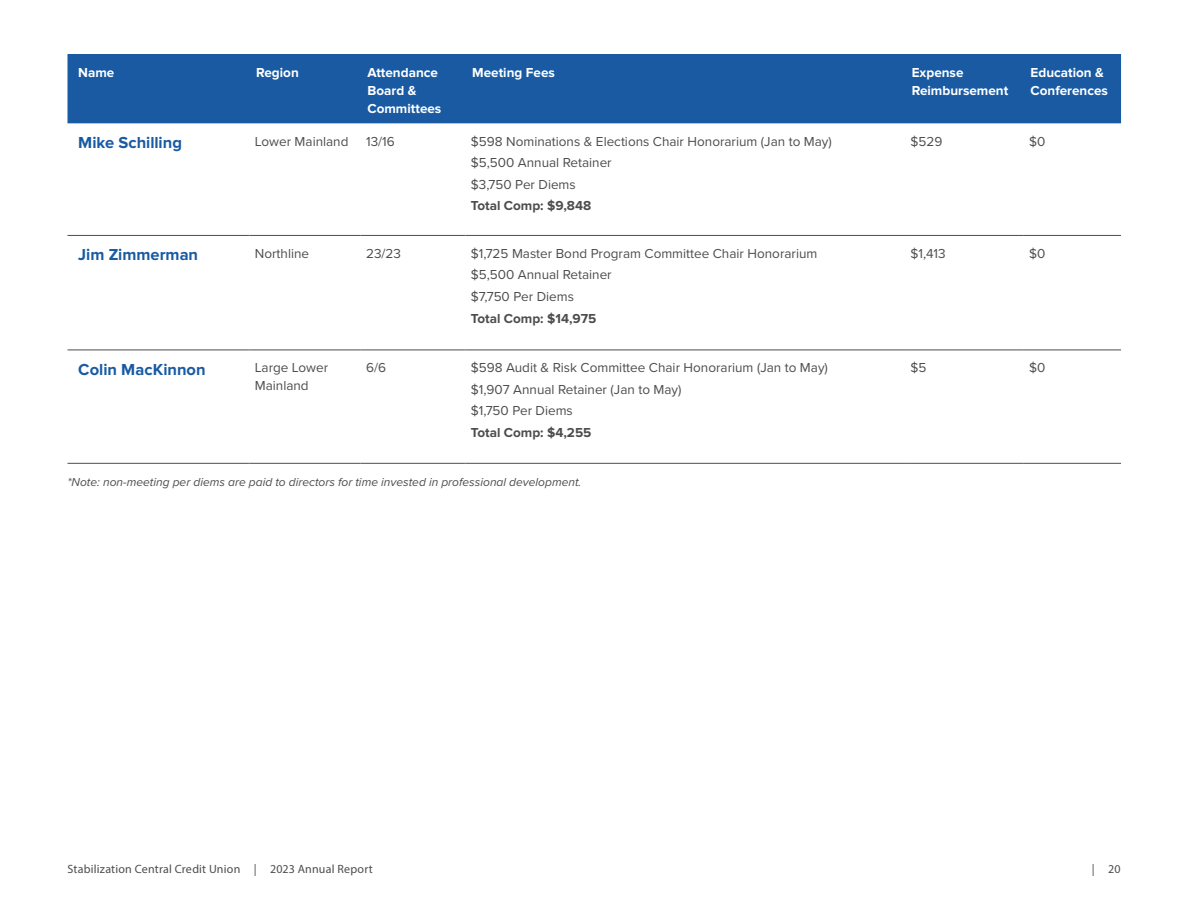
<style>
.page{position:relative;width:1188px;height:918px;background:#fff}
.page>*{position:absolute;margin:0;border:0;box-sizing:border-box;transform-origin:0 0}
.t1{font:700 16.5px "Proxima Nova";color:#195aa3}
.t2{font:13.5px/21.5px "Proxima Nova";color:#4d4d4f}
.t3{font:700 13.5px/18px "Proxima Nova";color:#fff}
.t4{font:700 13.5px "Proxima Nova";color:#4d4d4f}
.t5{font:italic 12px "Proxima Nova";color:#4d4d4f}
.t6{font:12px "Myriad Pro";letter-spacing:.015em;color:#4d4d4f}
</style>
<div class="page">
<div style="left:68px;top:54px;width:1053px;height:69px;background:#195aa3"></div>
<hr style="left:68px;top:235px;width:181px;height:1px;background:#4d4d4f">
<hr style="left:249px;top:235px;width:112px;height:1px;background:#4d4d4f">
<hr style="left:361px;top:235px;width:104px;height:1px;background:#4d4d4f">
<hr style="left:465px;top:235px;width:440px;height:1px;background:#4d4d4f">
<hr style="left:905px;top:235px;width:119px;height:1px;background:#4d4d4f">
<hr style="left:1024px;top:235px;width:97px;height:1px;background:#4d4d4f">
<hr style="left:68px;top:350px;width:181px;height:1px;background:#4d4d4f">
<hr style="left:249px;top:350px;width:112px;height:1px;background:#4d4d4f">
<hr style="left:361px;top:350px;width:104px;height:1px;background:#4d4d4f">
<hr style="left:465px;top:350px;width:440px;height:1px;background:#4d4d4f">
<hr style="left:905px;top:350px;width:119px;height:1px;background:#4d4d4f">
<hr style="left:1024px;top:350px;width:97px;height:1px;background:#4d4d4f">
<hr style="left:68px;top:463px;width:181px;height:1px;background:#4d4d4f">
<hr style="left:249px;top:463px;width:112px;height:1px;background:#4d4d4f">
<hr style="left:361px;top:463px;width:104px;height:1px;background:#4d4d4f">
<hr style="left:465px;top:463px;width:440px;height:1px;background:#4d4d4f">
<hr style="left:905px;top:463px;width:119px;height:1px;background:#4d4d4f">
<hr style="left:1024px;top:463px;width:97px;height:1px;background:#4d4d4f">
<p class="t3" style="left:78px;top:63px;width:38px">Name</p>
<p class="t3" style="left:256px;top:63px;width:44px">Region</p>
<p class="t3" style="left:367px;top:63px;width:75px">Attendance<br>Board &amp;<br>Committees</p>
<p class="t3" style="left:472px;top:63px;width:84px">Meeting Fees</p>
<p class="t3" style="left:912px;top:63px;width:98px">Expense<br>Reimbursement</p>
<p class="t3" style="left:1031px;top:63px;width:79px">Education &amp;<br>Conferences</p>
<p class="t1" style="left:78px;top:133px;width:105px">Mike Schilling</p>
<p class="t2" style="left:255px;top:130px;width:95px">Lower Mainland</p>
<p class="t2" style="left:366px;top:130px;width:30px">13/16</p>
<p class="t2" style="left:471px;top:130px;width:363px">$598 Nominations &amp; Elections Chair Honorarium (Jan to May) $5,500 Annual Retainer<br>$3,750 Per Diems</p>
<p class="t4" style="left:471px;top:198px;width:122px">Total Comp: $9,848</p>
<p class="t2" style="left:910px;top:130px;width:33px">$529</p>
<p class="t2" style="left:1029px;top:130px;width:18px">$0</p>
<p class="t1" style="left:78px;top:245px;width:121px">Jim Zimmerman</p>
<p class="t2" style="left:255px;top:242px;width:56px">Northline</p>
<p class="t2" style="left:366px;top:242px;width:36px">23/23</p>
<p class="t2" style="left:471px;top:242px;width:348px">$1,725 Master Bond Program Committee Chair Honorarium $5,500 Annual Retainer<br>$7,750 Per Diems</p>
<p class="t4" style="left:471px;top:310px;width:127px">Total Comp: $14,975</p>
<p class="t1" style="left:78px;top:360px;width:129px">Colin MacKinnon</p>
<p class="t2" style="left:255px;top:358px;width:75px;line-height:18px">Large Lower<br>Mainland</p>
<p class="t2" style="left:366px;top:357px;width:21px">6/6</p>
<p class="t2" style="left:471px;top:357px;width:359px">$598 Audit &amp; Risk Committee Chair Honorarium (Jan to May) $1,907 Annual Retainer (Jan to May)<br>$1,750 Per Diems</p>
<p class="t4" style="left:471px;top:425px;width:122px">Total Comp: $4,255</p>
<p class="t5" style="left:68px;top:473px;width:515px">*Note: non-meeting per diems are paid to directors for time invested in professional development.</p>
<p class="t2" style="left:910px;top:242px;width:37px">$1,413</p>
<p class="t2" style="left:1029px;top:242px;width:18px">$0</p>
<p class="t2" style="left:910px;top:357px;width:17px">$5</p>
<p class="t2" style="left:1029px;top:357px;width:18px">$0</p>
<p class="t6" style="left:68px;top:861px;width:307px">Stabilization Central Credit Union | 2023 Annual Report</p>
<p class="t6" style="left:1092px;top:861px;width:30px">| 20</p>
</div>
